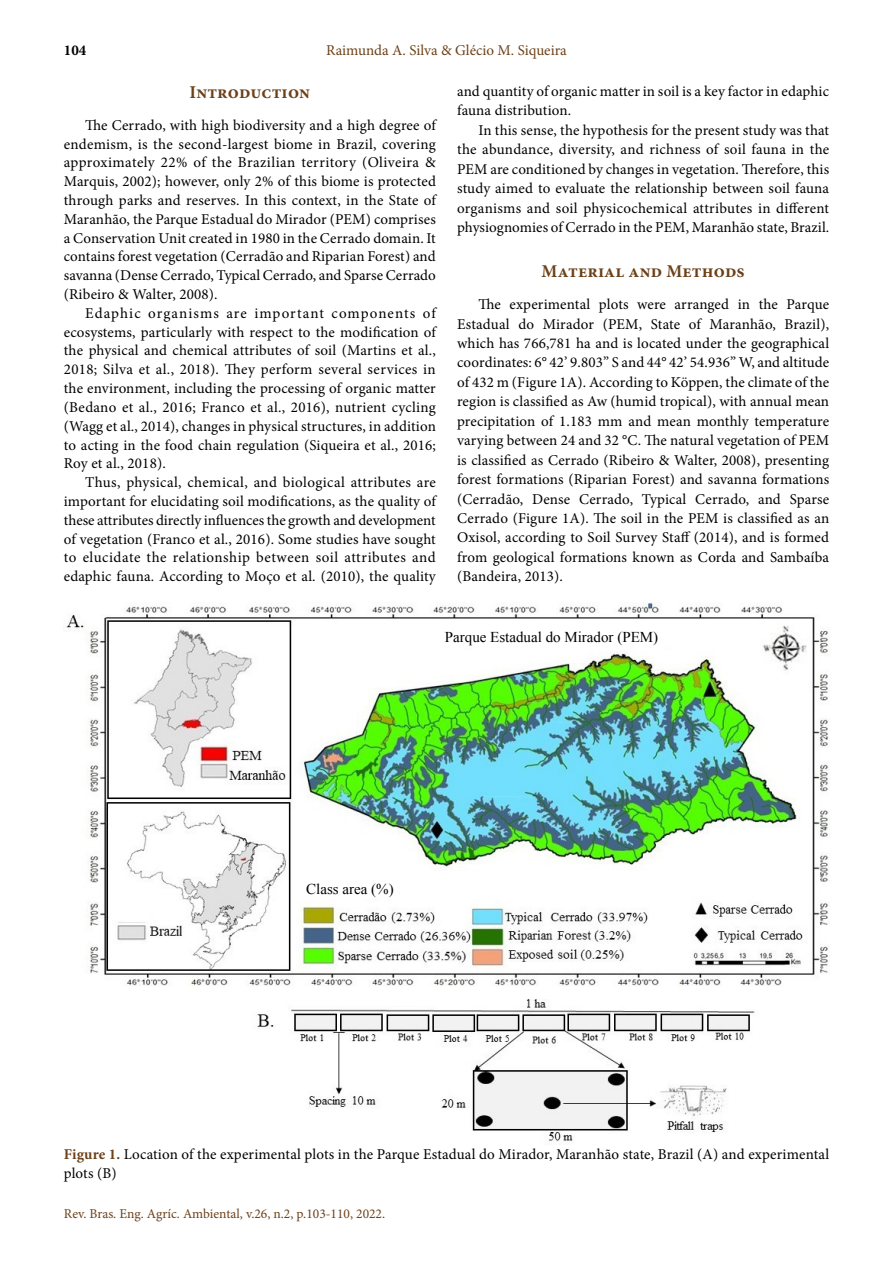
<style>
.page{position:relative;width:893px;height:1263px;background:#fff}
.page>*{position:absolute;margin:0;border:0;box-sizing:border-box;transform-origin:0 0}
.t1{font:700 18px "Minion Pro";letter-spacing:.01em;color:#6c4119}
.t2{font:15px/18.8px "Minion Pro";letter-spacing:.01em;color:#000;text-align:justify}
.t3{font:15px "Times New Roman";color:#000}
.t4{font:15px "Minion Pro";color:#6c4119}
.t5{font:700 15px "Minion Pro";color:#000}
.t6{font:13.5px "Minion Pro";color:#6c4119}
.s1{font-weight:700;color:#6c4119}
</style>
<div class="page">
<img style="left:66px;top:602px;width:763px;height:539px">
<p class="t5" style="left:64px;top:40px;width:24px">104</p>
<p class="t4" style="left:326px;top:40px;width:242px">Raimunda A. Silva &amp; Glécio M. Siqueira</p>
<p class="t1" style="left:190px;top:80px;width:122px">Introduction</p>
<p class="t2" style="left:64px;top:116px;width:374px;text-indent:21px">The Cerrado, with high biodiversity and a high degree of endemism, is the second-largest biome in Brazil, covering approximately 22% of the Brazilian territory (Oliveira &amp; Marquis, 2002); however, only 2% of this biome is protected through parks and reserves. In this context, in the State of Maranhão, the Parque Estadual do Mirador (PEM) comprises a Conservation Unit created in 1980 in the Cerrado domain. It contains forest vegetation (Cerradão and Riparian Forest) and savanna (Dense Cerrado, Typical Cerrado, and Sparse Cerrado (Ribeiro &amp; Walter, 2008).</p>
<p class="t2" style="left:64px;top:304px;width:374px;text-indent:21px">Edaphic organisms are important components of ecosystems, particularly with respect to the modification of the physical and chemical attributes of soil (Martins et al., 2018; Silva et al., 2018). They perform several services in the environment, including the processing of organic matter (Bedano et al., 2016; Franco et al., 2016), nutrient cycling (Wagg et al., 2014), changes in physical structures, in addition to acting in the food chain regulation (Siqueira et al., 2016; Roy et al., 2018).</p>
<p class="t2" style="left:64px;top:473px;width:374px;text-indent:21px">Thus, physical, chemical, and biological attributes are important for elucidating soil modifications, as the quality of these attributes directly influences the growth and development of vegetation (Franco et al., 2016). Some studies have sought to elucidate the relationship between soil attributes and edaphic fauna. According to Moço et al. (2010), the quality</p>
<p class="t2" style="left:457px;top:81px;width:373px;line-height:19.5px">and quantity of organic matter in soil is a key factor in edaphic fauna distribution.</p>
<p class="t2" style="left:457px;top:120px;width:374px;line-height:19.5px;text-indent:21px">In this sense, the hypothesis for the present study was that the abundance, diversity, and richness of soil fauna in the PEM are conditioned by changes in vegetation. Therefore, this study aimed to evaluate the relationship between soil fauna organisms and soil physicochemical attributes in different physiognomies of Cerrado in the PEM, Maranhão state, Brazil.</p>
<p class="t1" style="left:542px;top:258px;width:205px">Material and Methods</p>
<p class="t2" style="left:457px;top:295px;width:374px;line-height:19.5px;text-indent:21px">The experimental plots were arranged in the Parque Estadual do Mirador (PEM, State of Maranhão, Brazil), which has 766,781 ha and is located under the geographical coordinates: 6° 42’ 9.803’’ S and 44° 42’ 54.936’’ W, and altitude of 432 m (Figure 1A). According to Köppen, the climate of the region is classified as Aw (humid tropical), with annual mean precipitation of 1.183 mm and mean monthly temperature varying between 24 and 32 °C. The natural vegetation of PEM is classified as Cerrado (Ribeiro &amp; Walter, 2008), presenting forest formations (Riparian Forest) and savanna formations (Cerradão, Dense Cerrado, Typical Cerrado, and Sparse Cerrado (Figure 1A). The soil in the PEM is classified as an Oxisol, according to Soil Survey Staff (2014), and is formed from geological formations known as Corda and Sambaíba (Bandeira, 2013).</p>
<p class="t3" style="left:445px;top:627px;width:215px">Parque Estadual do Mirador (PEM)</p>
<p class="t3" style="left:306px;top:879px;width:89px">Class area (%)</p>
<p class="t2" style="left:64px;top:1145px;width:767px"><span class="s1">Figure 1.</span> Location of the experimental plots in the Parque Estadual do Mirador, Maranhão state, Brazil (A) and experimental plots (B)</p>
<p class="t6" style="left:64px;top:1204px;width:323px">Rev. Bras. Eng. Agríc. Ambiental, v.26, n.2, p.103-110, 2022.</p>
</div>
